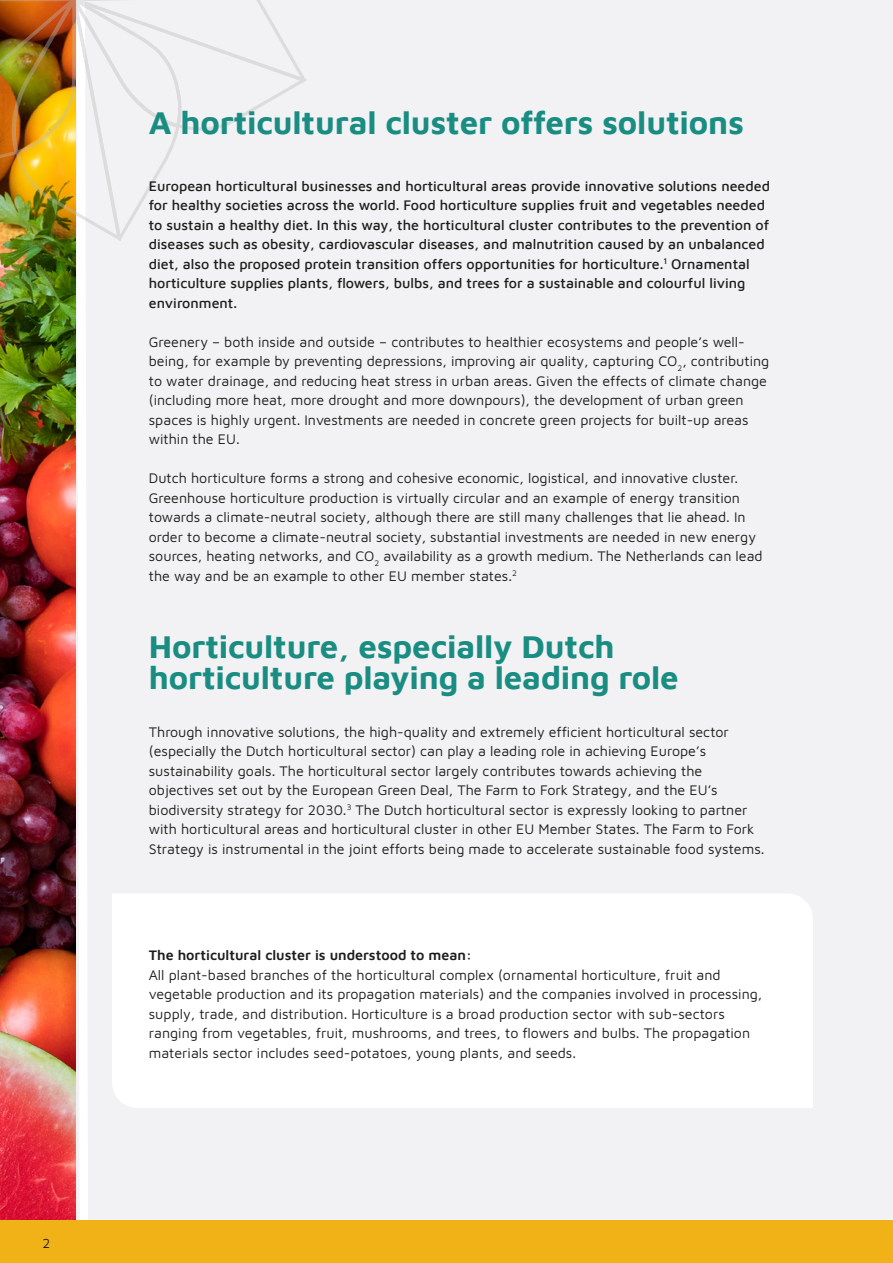
<style>
.page{position:relative;width:893px;height:1263px;background:#fff}
.page>*{position:absolute;margin:0;border:0;box-sizing:border-box;transform-origin:0 0}
.t1{font:700 33px/30.5px "Maven Pro";letter-spacing:-.005em;color:#1a8d82}
.t2{font:14.25px/19.5px "Maven Pro";color:#1d1d1b}
.t3{font:500 14.25px/19.5px "Maven Pro";color:#1d1d1b}
.t4{font:600 14.25px "Maven Pro";color:#1d1d1b}
.t5{font:13.5px "Maven Pro";color:#1d1d1b}
</style>
<div class="page">
<div style="left:77px;top:0;width:816px;height:1263px;background:#f2f1f3"></div>
<div style="left:311px;top:894px;width:502px;height:214px;background:#fff"></div>
<div style="left:0;top:1220px;width:893px;height:43px;background:#f1b218"></div>
<img style="left:0;top:0;width:311px;height:1220px">
<p class="t5" style="left:43px;top:1234px;width:9px">2</p>
<h1 class="t1" style="left:149px;top:105px;width:597px">A horticultural cluster offers solutions</h1>
<p class="t3" style="left:149px;top:175px;width:623px">European horticultural businesses and horticultural areas provide innovative solutions needed for healthy societies across the world. Food horticulture supplies fruit and vegetables needed to sustain a healthy diet. In this way, the horticultural cluster contributes to the prevention of diseases such as obesity, cardiovascular diseases, and malnutrition caused by an unbalanced diet, also the proposed protein transition offers opportunities for horticulture.<sup>1</sup> Ornamental horticulture supplies plants, flowers, bulbs, and trees for a sustainable and colourful living environment.</p>
<p class="t2" style="left:149px;top:331px;width:622px">Greenery – both inside and outside – contributes to healthier ecosystems and people’s well&shy;being, for example by preventing depressions, improving air quality, capturing CO<sub>2</sub>, contributing to water drainage, and reducing heat stress in urban areas. Given the effects of climate change (including more heat, more drought and more downpours), the development of urban green spaces is highly urgent. Investments are needed in concrete green projects for built-up areas within the EU.</p>
<p class="t2" style="left:149px;top:467px;width:615px">Dutch horticulture forms a strong and cohesive economic, logistical, and innovative cluster.<br>Greenhouse horticulture production is virtually circular and an example of energy transition towards a climate-neutral society, although there are still many challenges that lie ahead. In order to become a climate-neutral society, substantial investments are needed in new energy sources, heating networks, and CO<sub>2</sub> availability as a growth medium. The Netherlands can lead the way and be an example to other EU member states.<sup>2</sup></p>
<h1 class="t1" style="left:149px;top:629px;width:531px">Horticulture, especially Dutch horticulture playing a leading role</h1>
<p class="t2" style="left:149px;top:721px;width:617px">Through innovative solutions, the high-quality and extremely efficient horticultural sector (especially the Dutch horticultural sector) can play a leading role in achieving Europe’s sustainability goals. The horticultural sector largely contributes towards achieving the objectives set out by the European Green Deal, The Farm to Fork Strategy, and the EU’s biodiversity strategy for 2030.<sup>3</sup> The Dutch horticultural sector is expressly looking to partner with horticultural areas and horticultural cluster in other EU Member States. The Farm to Fork Strategy is instrumental in the joint efforts being made to accelerate sustainable food systems.</p>
<p class="t4" style="left:149px;top:945px;width:325px">The horticultural cluster is understood to mean:</p>
<p class="t2" style="left:149px;top:964px;width:615px">All plant-based branches of the horticultural complex (ornamental horticulture, fruit and vegetable production and its propagation materials) and the companies involved in processing, supply, trade, and distribution. Horticulture is a broad production sector with sub-sectors ranging from vegetables, fruit, mushrooms, and trees, to flowers and bulbs. The propagation materials sector includes seed-potatoes, young plants, and seeds.</p>
</div>
